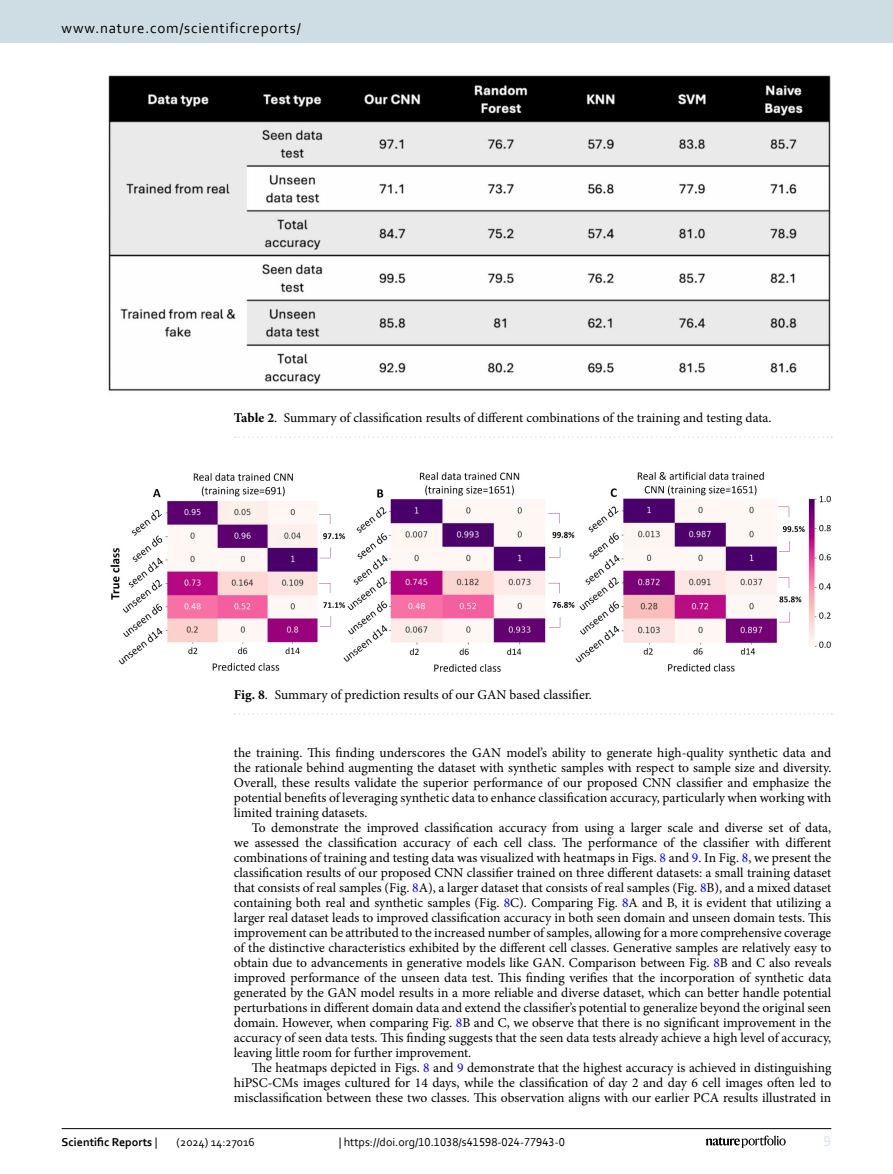
<style>
.page{position:relative;width:893px;height:1174px;background:#fff}
.page>*{position:absolute;margin:0;border:0;box-sizing:border-box;transform-origin:0 0}
.t1{font:15px "Corbel";letter-spacing:.05em;color:#000}
.t2{font:15px "Corbel";color:#d9e4eb}
.Body_Text_Indent{font:13.5px/15px "Minion Pro";color:#000;text-align:justify}
.Figure_Caption{font:13.5px "Minion Pro";color:#000}
.t3{font:12px "Corbel";color:#000}
.t4{font:700 12px "Corbel";color:#000}
.s1{font-weight:700}
.s2{color:#00f}
.s3{font-weight:400}
</style>
<div class="page">
<img style="left:110px;top:471px;width:721px;height:200px">
<svg style="left:235px;top:713px;width:597px;height:2px"></svg>
<img style="left:108px;top:76px;width:723px;height:315px">
<svg style="left:235px;top:436px;width:597px;height:2px"></svg>
<hr style="left:62px;top:1128px;width:769px;height:1px;background:#000">
<svg style="left:706px;top:1135px;width:80px;height:12px"></svg>
<div style="left:0;top:0;width:893px;height:43px;background:#cedde4"></div>
<p class="t1" style="left:62px;top:18px;width:241px">www.nature.com/scientificreports/</p>
<p class="Figure_Caption" style="left:234px;top:408px;width:539px"><span class="s1">Table 2</span>. Summary of classification results of different combinations of the training and testing data.</p>
<p class="Figure_Caption" style="left:234px;top:685px;width:360px"><span class="s1">Fig. 8</span>. Summary of prediction results of our GAN based classifier.</p>
<p class="Body_Text_Indent" style="left:234px;top:745px;width:599px">the training. This finding underscores the GAN model’s ability to generate high-quality synthetic data and the rationale behind augmenting the dataset with synthetic samples with respect to sample size and diversity.<br>Overall, these results validate the superior performance of our proposed CNN classifier and emphasize the potential benefits of leveraging synthetic data to enhance classification accuracy, particularly when working with limited training datasets.</p>
<p class="Body_Text_Indent" style="left:234px;top:820px;width:599px;text-indent:18px">To demonstrate the improved classification accuracy from using a larger scale and diverse set of data, we assessed the classification accuracy of each cell class. The performance of the classifier with different combinations of training and testing data was visualized with heatmaps in Figs. <span class="s2">8</span> and <span class="s2">9</span>. In Fig. <span class="s2">8</span>, we present the classification results of our proposed CNN classifier trained on three different datasets: a small training dataset that consists of real samples (Fig. <span class="s2">8</span>A), a larger dataset that consists of real samples (Fig. <span class="s2">8</span>B), and a mixed dataset containing both real and synthetic samples (Fig. <span class="s2">8</span>C). Comparing Fig. <span class="s2">8</span>A and B, it is evident that utilizing a larger real dataset leads to improved classification accuracy in both seen domain and unseen domain tests. This improvement can be attributed to the increased number of samples, allowing for a more comprehensive coverage of the distinctive characteristics exhibited by the different cell classes. Generative samples are relatively easy to obtain due to advancements in generative models like GAN. Comparison between Fig. <span class="s2">8</span>B and C also reveals improved performance of the unseen data test. This finding verifies that the incorporation of synthetic data generated by the GAN model results in a more reliable and diverse dataset, which can better handle potential perturbations in different domain data and extend the classifier’s potential to generalize beyond the original seen domain. However, when comparing Fig. <span class="s2">8</span>B and C, we observe that there is no significant improvement in the accuracy of seen data tests. This finding suggests that the seen data tests already achieve a high level of accuracy, leaving little room for further improvement.</p>
<p class="Body_Text_Indent" style="left:234px;top:1060px;width:599px;text-indent:18px">The heatmaps depicted in Figs. <span class="s2">8</span> and <span class="s2">9</span> demonstrate that the highest accuracy is achieved in distinguishing hiPSC-CMs images cultured for 14 days, while the classification of day 2 and day 6 cell images often led to misclassification between these two classes. This observation aligns with our earlier PCA results illustrated in</p>
<p class="t4" style="left:62px;top:1134px;width:97px">Scientific Reports <span class="s3">|</span></p>
<p class="t3" style="left:177px;top:1134px;width:80px">(2024) 14:27016</p>
<p class="t3" style="left:339px;top:1134px;width:228px">| https://doi.org/10.1038/s41598-024-77943-0</p>
<p class="t2" style="left:824px;top:1132px;width:9px">9</p>
</div>
